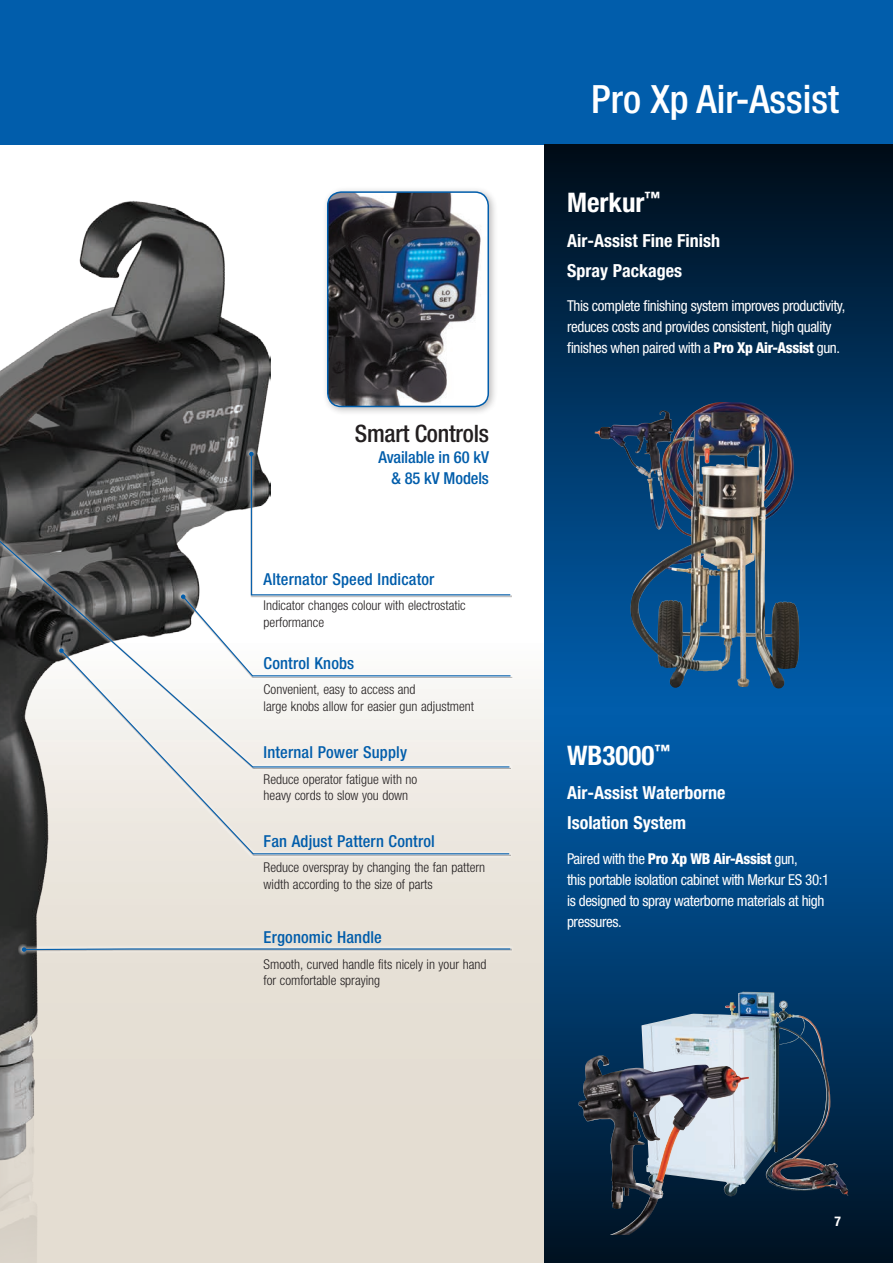
<style>
.page{position:relative;width:893px;height:1263px;background:#fff}
.page>*{position:absolute;margin:0;border:0;box-sizing:border-box;transform-origin:0 0}
.t1{font:500 condensed 39px "Helvetica Neue LT Std";color:#fff}
.t2{font:700 condensed 27px "Helvetica Neue LT Std";color:#fff}
.t3{font:500 condensed 24px "Helvetica Neue LT Std";letter-spacing:-.01em;color:#231f20}
.t4{font:700 condensed 18px/30px "Helvetica Neue LT Std";color:#fff}
.t5{font:500 condensed 16.5px/21px "Helvetica Neue LT Std";letter-spacing:.01em;color:#015dab;text-align:right}
.t6{font:condensed 15px/21px "Helvetica Neue LT Std";letter-spacing:-.025em;color:#fff}
.t7{font:300 condensed 13.5px/16.5px "Helvetica Neue LT Std";color:#231f20}
.t8{font:700 condensed 13.5px "Helvetica Neue LT Std";color:#fff}
.s1{font-weight:800}
</style>
<div class="page">
<div style="left:0;top:638px;width:893px;height:625px;background:#e5dfd3"></div>
<div style="left:0;top:0;width:893px;height:145px;background:#015dab"></div>
<img style="left:0;top:201px;width:270px;height:1062px">
<div style="left:246px;top:448px;width:268px;height:151px;background:#fff"></div>
<svg style="left:181px;top:452px;width:90px;height:57px;background:#616364"></svg>
<svg style="left:0;top:513px;width:511px;height:255px"></svg>
<div style="left:19px;top:944px;width:495px;height:11px;background:#e9e3da"></div>
<svg style="left:22px;top:947px;width:489px;height:5px"></svg>
<div style="left:322px;top:187px;width:176px;height:230px;background:#231f20;opacity:.3"></div>
<img style="left:328px;top:192px;width:160px;height:214px">
<div style="left:327px;top:191px;width:162px;height:216px;border:2px solid #015dab;border-radius:14px"></div>
<svg style="left:56px;top:645px;width:457px;height:213px"></svg>
<svg style="left:60px;top:649px;width:450px;height:206px"></svg>
<svg style="left:59px;top:648px;width:5px;height:5px"></svg>
<div style="left:544px;top:710px;width:349px;height:553px;background:linear-gradient(to bottom,#0060b1,#001324)"></div>
<div style="left:544px;top:145px;width:349px;height:566px;background:linear-gradient(to bottom,#000d1a,#0060b1)"></div>
<img style="left:601px;top:387px;width:208px;height:313px">
<img style="left:641px;top:992px;width:207px;height:207px">
<img style="left:578px;top:1056px;width:86px;height:179px">
<h3 class="t3" style="left:355px;top:419px;width:136px">Smart Controls</h3>
<p class="t5" style="left:379px;top:447px;width:112px">Available in 60 kV &amp; 85 kV Models</p>
<p class="t5" style="left:264px;top:568px;width:172px">Alternator Speed Indicator</p>
<p class="t7" style="left:264px;top:597px;width:204px">Indicator changes colour with electrostatic performance</p>
<p class="t5" style="left:264px;top:652px;width:92px">Control Knobs</p>
<p class="t7" style="left:264px;top:681px;width:212px">Convenient, easy to access and<br>large knobs allow for easier gun adjustment</p>
<p class="t5" style="left:264px;top:742px;width:145px">Internal Power Supply</p>
<p class="t7" style="left:264px;top:770px;width:155px">Reduce operator fatigue with no heavy cords to slow you down</p>
<p class="t5" style="left:264px;top:830px;width:173px">Fan Adjust Pattern Control</p>
<p class="t7" style="left:264px;top:859px;width:223px">Reduce overspray by changing the fan pattern width according to the size of parts</p>
<p class="t5" style="left:264px;top:927px;width:120px">Ergonomic Handle</p>
<p class="t7" style="left:264px;top:955px;width:224px">Smooth, curved handle fits nicely in your hand for comfortable spraying</p>
<h1 class="t1" style="left:591px;top:76px;width:249px">Pro Xp Air-Assist</h1>
<h2 class="t2" style="left:567px;top:186px;width:95px">Merkur<sup>™</sup></h2>
<h3 class="t4" style="left:567px;top:225px;width:155px">Air-Assist Fine Finish<br>Spray Packages</h3>
<p class="t6" style="left:567px;top:295px;width:280px">This complete finishing system improves productivity, reduces costs and provides consistent, high quality finishes when paired with a <span class="s1">Pro Xp Air-Assist</span> gun.</p>
<h2 class="t2" style="left:567px;top:739px;width:104px">WB3000<sup>™</sup></h2>
<h3 class="t4" style="left:567px;top:778px;width:160px">Air-Assist Waterborne<br>Isolation System</h3>
<p class="t6" style="left:567px;top:848px;width:264px">Paired with the <span class="s1">Pro Xp WB Air-Assist</span> gun,<br>this portable isolation cabinet with Merkur ES 30:1 is designed to spray waterborne materials at high pressures.</p>
<p class="t8" style="left:834px;top:1213px;width:8px">7</p>
</div>
